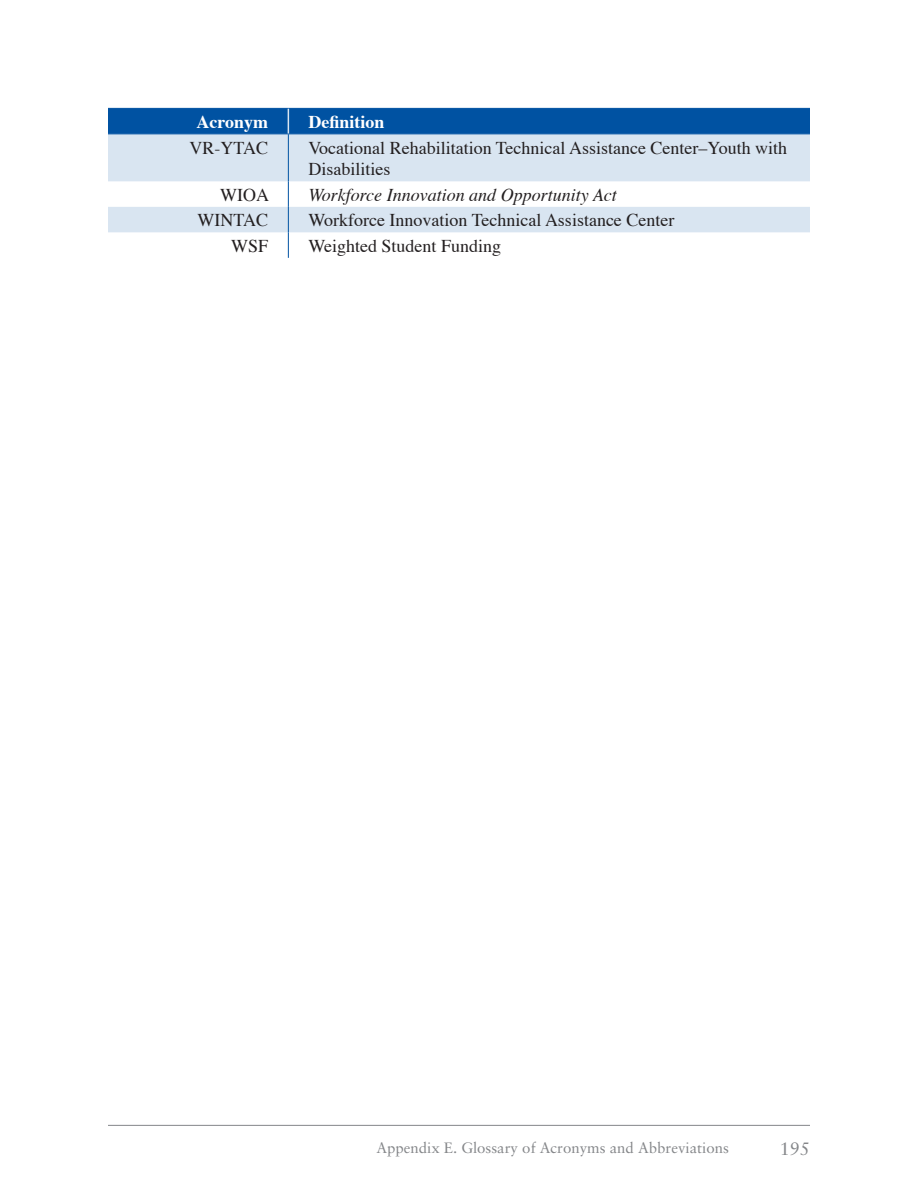
<style>
.page{position:relative;width:918px;height:1188px;background:#fff}
.page>*{position:absolute;margin:0;border:0;box-sizing:border-box;transform-origin:0 0}
.t1{font:18px/21.6px "Times";color:#231f20}
.t2{font:italic 18px "Times";color:#231f20}
.t3{font:700 18px "Times";color:#fff}
.t4{font:18px "Sabon LT Pro";color:#848689}
.t5{font:15px "Sabon LT Pro";color:#848689}
</style>
<div class="page">
<hr style="left:108px;top:1125px;width:702px;height:1px;background:#848689">
<svg style="left:108px;top:135px;width:702px;height:97px;fill:#d9e5f1"></svg>
<hr style="left:108px;top:134px;width:180px;height:1px;background:#0052a2">
<hr style="left:288px;top:134px;width:522px;height:1px;background:#0052a2">
<hr style="left:288px;top:134px;width:1px;height:47px;background:#0052a2">
<svg style="left:288px;top:181px;width:1px;height:77px"></svg>
<svg style="left:108px;top:108px;width:702px;height:26px;background:#0153a2"></svg>
<p class="t3" style="left:196px;top:105px;width:73px">Acronym</p>
<p class="t3" style="left:309px;top:105px;width:78px">Definition</p>
<p class="t1" style="left:190px;top:135px;width:80px">VR-YTAC</p>
<p class="t1" style="left:309px;top:135px;width:480px">Vocational Rehabilitation Technical Assistance Center–Youth with<br>Disabilities</p>
<p class="t1" style="left:220px;top:182px;width:50px">WIOA</p>
<p class="t2" style="left:309px;top:179px;width:310px">Workforce Innovation and Opportunity Act</p>
<p class="t1" style="left:198px;top:208px;width:72px">WINTAC</p>
<p class="t1" style="left:309px;top:208px;width:367px">Workforce Innovation Technical Assistance Center</p>
<p class="t1" style="left:231px;top:233px;width:39px">WSF</p>
<p class="t1" style="left:309px;top:233px;width:194px">Weighted Student Funding</p>
<p class="t5" style="left:376px;top:1138px;width:354px">Appendix E. Glossary of Acronyms and Abbreviations</p>
<p class="t4" style="left:780px;top:1138px;width:32px">195</p>
</div>
